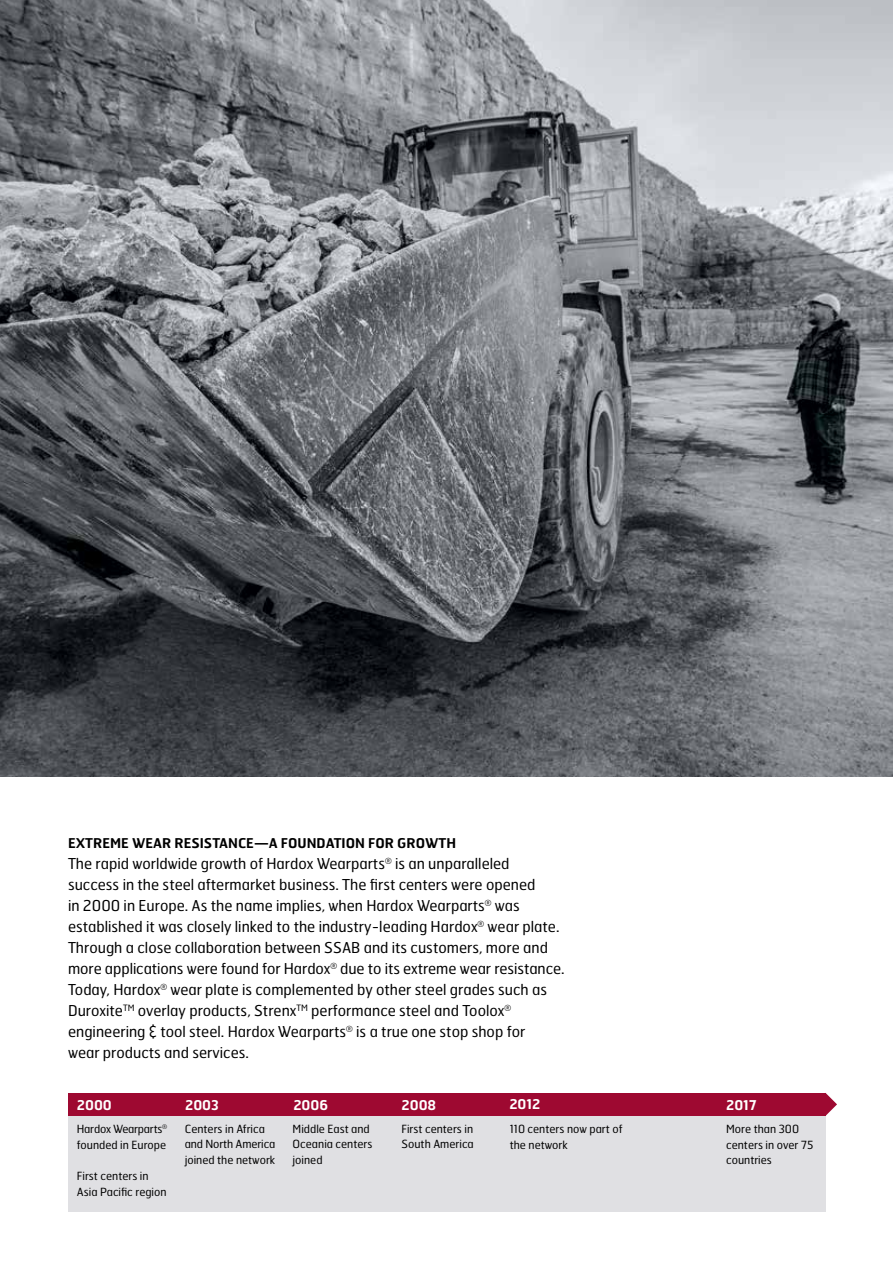
<style>
.page{position:relative;width:893px;height:1263px;background:#fff}
.page>*{position:absolute;margin:0;border:0;box-sizing:border-box;transform-origin:0 0}
.t1{font:15px/21px "Hermes FB";color:#000}
.t2{font:600 13.5px "Hermes FB";color:#000}
.t3{font:600 13.5px "Hermes FB";color:#fff}
.t4{font:11.25px/15.8px "Hermes FB";color:#000}
.t5{font:11.25px/15.8px "Hermes FB";letter-spacing:-.02em;color:#000}
</style>
<div class="page">
<img style="left:0;top:0;width:893px;height:777px">
<div style="left:68px;top:1115px;width:109px;height:96px;background:#e0e0e3"></div>
<div style="left:176px;top:1115px;width:108px;height:96px;background:#e0e0e3"></div>
<div style="left:284px;top:1115px;width:111px;height:96px;background:#e0e0e3"></div>
<div style="left:393px;top:1115px;width:108px;height:96px;background:#e0e0e3"></div>
<div style="left:501px;top:1115px;width:130px;height:96px;background:#e0e0e3"></div>
<div style="left:627px;top:1115px;width:109px;height:96px;background:#e0e0e3"></div>
<div style="left:718px;top:1115px;width:108px;height:96px;background:#e0e0e3"></div>
<div style="left:68px;top:1093px;width:757px;height:23px;background:#9e0931"></div>
<svg style="left:825px;top:1093px;width:12px;height:23px"></svg>
<p class="t2" style="left:68px;top:834px;width:390px">EXTREME WEAR RESISTANCE—A FOUNDATION FOR GROWTH</p>
<p class="t1" style="left:68px;top:853px;width:498px">The rapid worldwide growth of Hardox Wearparts<sup>®</sup> is an unparalleled success in the steel aftermarket business. The first centers were opened<br>in 2000 in Europe. As the name implies, when Hardox Wearparts<sup>®</sup> was established it was closely linked to the industry-leading Hardox<sup>®</sup> wear plate.<br>Through a close collaboration between SSAB and its customers, more and more applications were found for Hardox<sup>®</sup> due to its extreme wear resistance.<br>Today, Hardox<sup>®</sup> wear plate is complemented by other steel grades such as Duroxite<sup>TM</sup> overlay products, Strenx<sup>TM</sup> performance steel and Toolox<sup>® </sup>engineering &amp; tool steel. Hardox Wearparts<sup>®</sup> is a true one stop shop for<br>wear products and services.</p>
<p class="t3" style="left:77px;top:1096px;width:36px">2000</p>
<p class="t3" style="left:185px;top:1096px;width:35px">2003</p>
<p class="t3" style="left:293px;top:1096px;width:36px">2006</p>
<p class="t3" style="left:402px;top:1096px;width:36px">2008</p>
<p class="t3" style="left:509px;top:1096px;width:33px">2012</p>
<p class="t3" style="left:726px;top:1096px;width:32px">2017</p>
<p class="t5" style="left:77px;top:1120px;width:92px">Hardox Wearparts<sup>® </sup>founded in Europe</p>
<p class="t4" style="left:77px;top:1168px;width:91px">First centers in<br>Asia Pacific region</p>
<p class="t4" style="left:185px;top:1120px;width:92px">Centers in Africa and North America joined the network</p>
<p class="t4" style="left:293px;top:1120px;width:81px">Middle East and<br>Oceania centers joined</p>
<p class="t4" style="left:402px;top:1120px;width:74px">First centers in<br>South America</p>
<p class="t4" style="left:510px;top:1120px;width:114px">110 centers now part of the network</p>
<p class="t4" style="left:726px;top:1120px;width:89px">More than 300 centers in over 75 countries</p>
</div>
